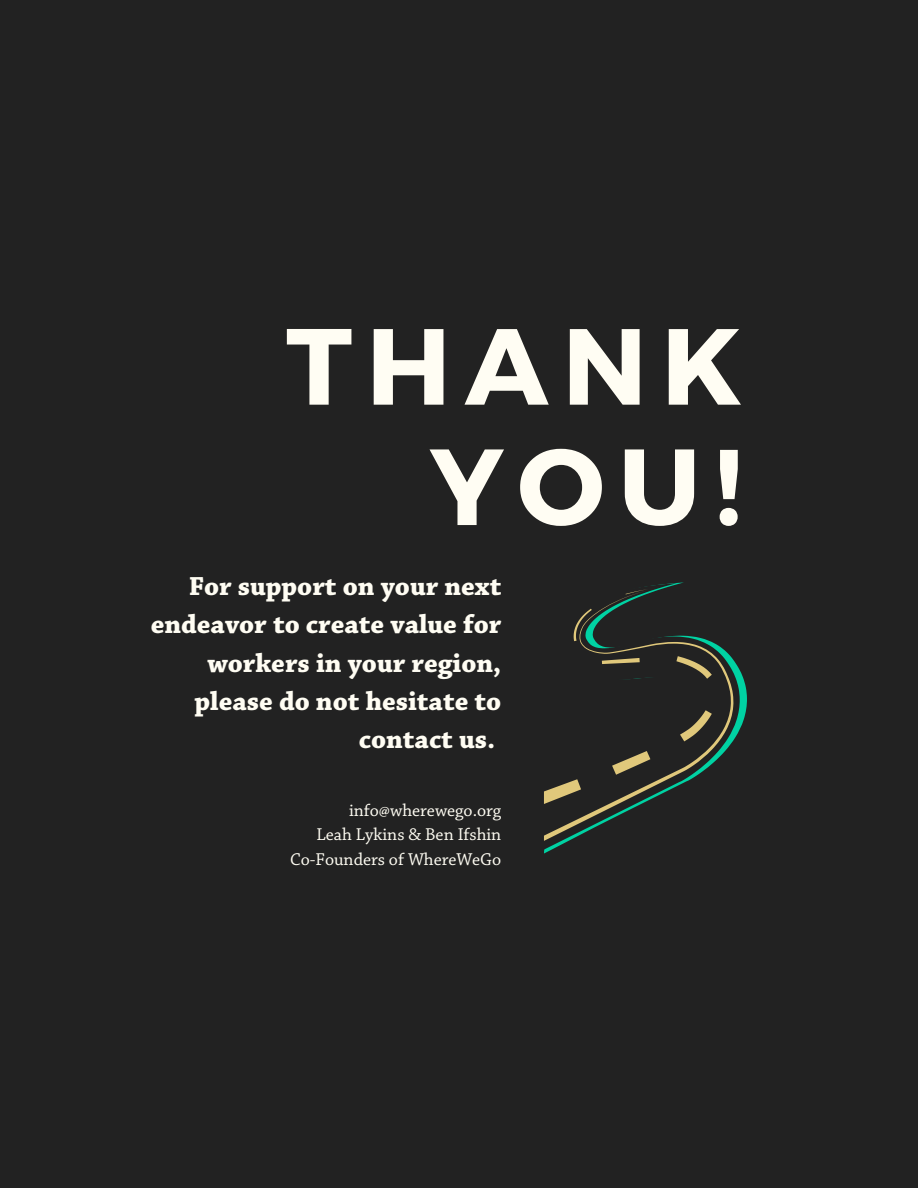
<style>
.page{position:relative;width:918px;height:1188px;background:#222}
.page>*{position:absolute;margin:0;border:0;box-sizing:border-box;transform-origin:0 0}
.t1{font:700 108px/120.3px "Montserrat";letter-spacing:.13em;color:#fffdf3;text-align:right}
.t2{font:700 27.6px/38.2px "Chaparral Pro";color:#fffdf3;text-align:right}
.t3{font:18px/24.8px "Chaparral Pro";color:#fffdf3;text-align:right}
</style>
<div class="page">
<svg style="left:544px;top:582px;width:203px;height:272px"></svg>
<svg style="left:544px;top:583px;width:196px;height:267px"></svg>
<svg style="left:626px;top:589px;width:22px;height:1px"></svg>
<svg style="left:544px;top:590px;width:190px;height:251px"></svg>
<h1 class="t1" style="left:286px;top:301px;width:457px">THANK<br>YOU!</h1>
<p class="t2" style="left:151px;top:569px;width:352px">For support on your next endeavor to create value for workers in your region, please do not hesitate to contact us.</p>
<p class="t3" style="left:290px;top:799px;width:213px">info@wherewego.org<br>Leah Lykins &amp; Ben Ifshin<br>Co-Founders of WhereWeGo</p>
</div>
